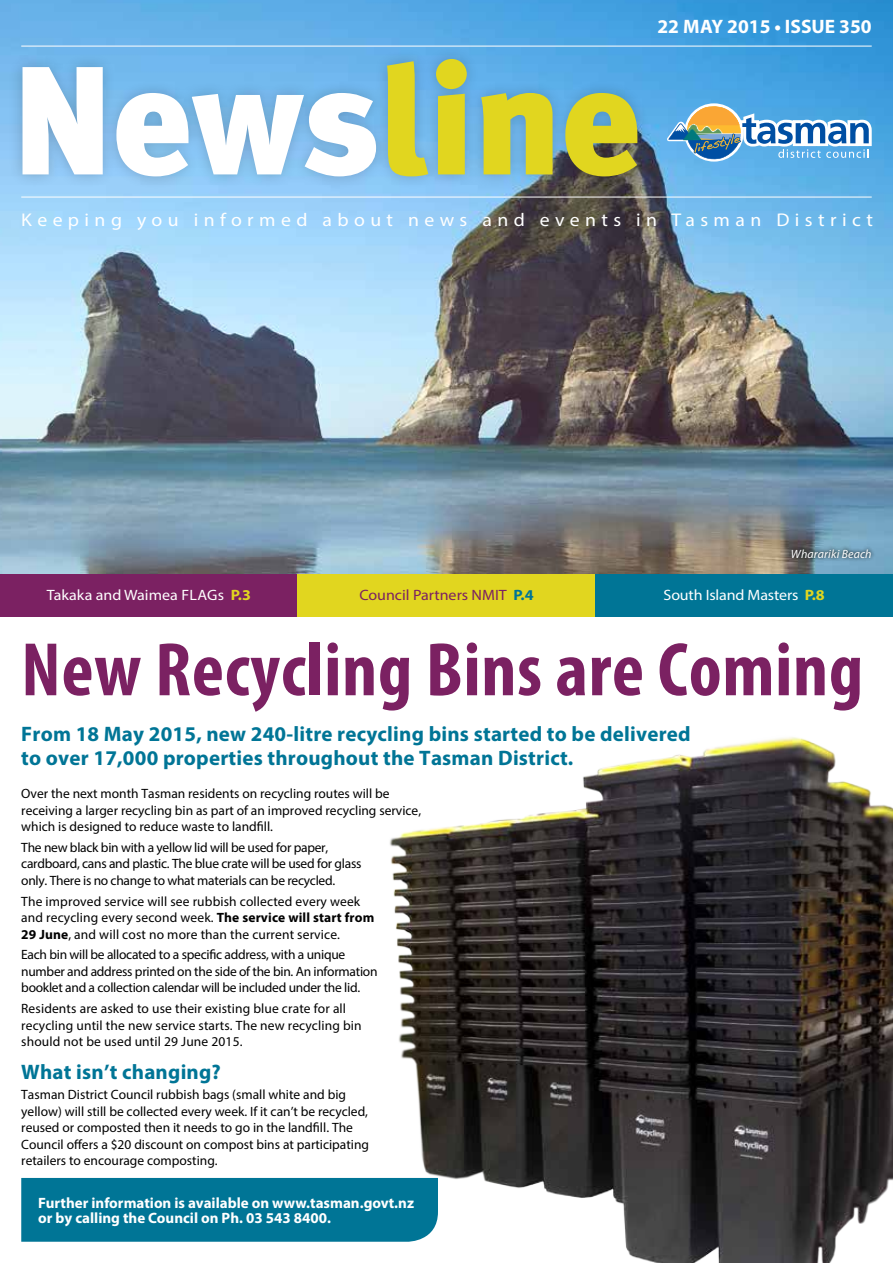
<style>
.page{position:relative;width:893px;height:1263px;background:#fff}
.page>*{position:absolute;margin:0;border:0;box-sizing:border-box;transform-origin:0 0}
.t1{font:900 154.05px "Meta Plus";color:#fff}
.t2{font:700 condensed 76.5px "Myriad Pro";letter-spacing:.01em;color:#7b2162}
.t3{font:700 21px/24px "Myriad Pro";letter-spacing:.01em;color:#007596}
.t4{font:700 19.5px "Myriad Pro";color:#fff}
.t5{font:18.45px "Myriad Pro";letter-spacing:.275em;color:#fff;scale:1.07 1}
.t6{font:700 15px/15px "Myriad Pro";color:#fff}
.t7{font:15px "Myriad Pro";letter-spacing:-.005em;color:#fff;scale:1.07 1}
.t8{font:15px "Myriad Pro";color:#7b2162;scale:1.07 1}
.t9{font:13.5px/16.5px "Myriad Pro";color:#000}
.t10{font:13.5px/16.5px "Myriad Pro";letter-spacing:-.02em;color:#000}
.t11{font:italic 12px "Myriad Pro";letter-spacing:.01em;color:#fff}
.s1{color:#e1d61f}
.s2{font-weight:700;color:#e1d61f}
.s3{font-weight:700;color:#007596}
.s4{font-weight:700}
</style>
<div class="page">
<img style="left:0;top:0;width:893px;height:574px">
<svg style="left:667px;top:105px;width:205px;height:56px"></svg>
<div style="left:8px;top:45px;width:644px;height:145px;background:#000;opacity:.19"></div>
<hr style="left:21px;top:197px;width:851px;height:1px;background:#fff">
<hr style="left:21px;top:46px;width:851px;height:1px;background:#fff">
<div style="left:0;top:574px;width:298px;height:43px;background:#7b2162"></div>
<div style="left:298px;top:574px;width:297px;height:43px;background:#e1d61f"></div>
<div style="left:595px;top:574px;width:298px;height:43px;background:#007596"></div>
<svg style="left:788px;top:545px;width:87px;height:17px"></svg>
<img style="left:344px;top:737px;width:549px;height:526px">
<div style="left:21px;top:1178px;width:417px;height:64px;background:#007596"></div>
<h3 class="t4" style="left:657px;top:13px;width:216px">22 MAY 2015 • ISSUE 350</h3>
<h1 class="t1" style="left:10px;top:31px;width:632px">News<span class="s1">line</span></h1>
<h3 class="t5" style="left:21px;top:209px;width:798px">Keeping you informed about news and events in Tasman District</h3>
<p class="t11" style="left:791px;top:546px;width:82px">Wharariki Beach</p>
<p class="t7" style="left:47px;top:586px;width:192px">Takaka and Waimea FLAGs <span class="s2">P.3</span></p>
<p class="t8" style="left:359px;top:586px;width:164px">Council Partners NMIT <span class="s3">P.4</span></p>
<p class="t7" style="left:663px;top:586px;width:152px">South Island Masters <span class="s2">P.8</span></p>
<h2 class="t2" style="left:21px;top:622px;width:843px">New Recycling Bins are Coming</h2>
<h3 class="t3" style="left:21px;top:721px;width:671px">From 18 May 2015, new 240-litre recycling bins started to be delivered to over 17,000 properties throughout the Tasman District.</h3>
<p class="t9" style="left:21px;top:785px;width:401px">Over the next month Tasman residents on recycling routes will be receiving a larger recycling bin as part of an improved recycling service, which is designed to reduce waste to landfill.</p>
<p class="t10" style="left:21px;top:839px;width:342px">The new black bin with a yellow lid will be used for paper, cardboard, cans and plastic. The blue crate will be used for glass only. There is no change to what materials can be recycled.</p>
<p class="t9" style="left:21px;top:892px;width:355px">The improved service will see rubbish collected every week and recycling every second week. <span class="s4">The service will start from<br>29 June</span>, and will cost no more than the current service.</p>
<p class="t10" style="left:21px;top:946px;width:358px">Each bin will be allocated to a specific address, with a unique number and address printed on the side of the bin. An information booklet and a collection calendar will be included under the lid.</p>
<p class="t9" style="left:21px;top:1000px;width:342px">Residents are asked to use their existing blue crate for all recycling until the new service starts. The new recycling bin should not be used until 29 June 2015.</p>
<h3 class="t3" style="left:21px;top:1059px;width:201px">What isn’t changing?</h3>
<p class="t9" style="left:21px;top:1086px;width:349px">Tasman District Council rubbish bags (small white and big yellow) will still be collected every week. If it can’t be recycled, reused or composted then it needs to go in the landfill. The Council offers a $20 discount on compost bins at participating retailers to encourage composting.</p>
<p class="t6" style="left:38px;top:1195px;width:377px">Further information is available on www.tasman.govt.nz or by calling the Council on Ph. 03 543 8400.</p>
</div>
